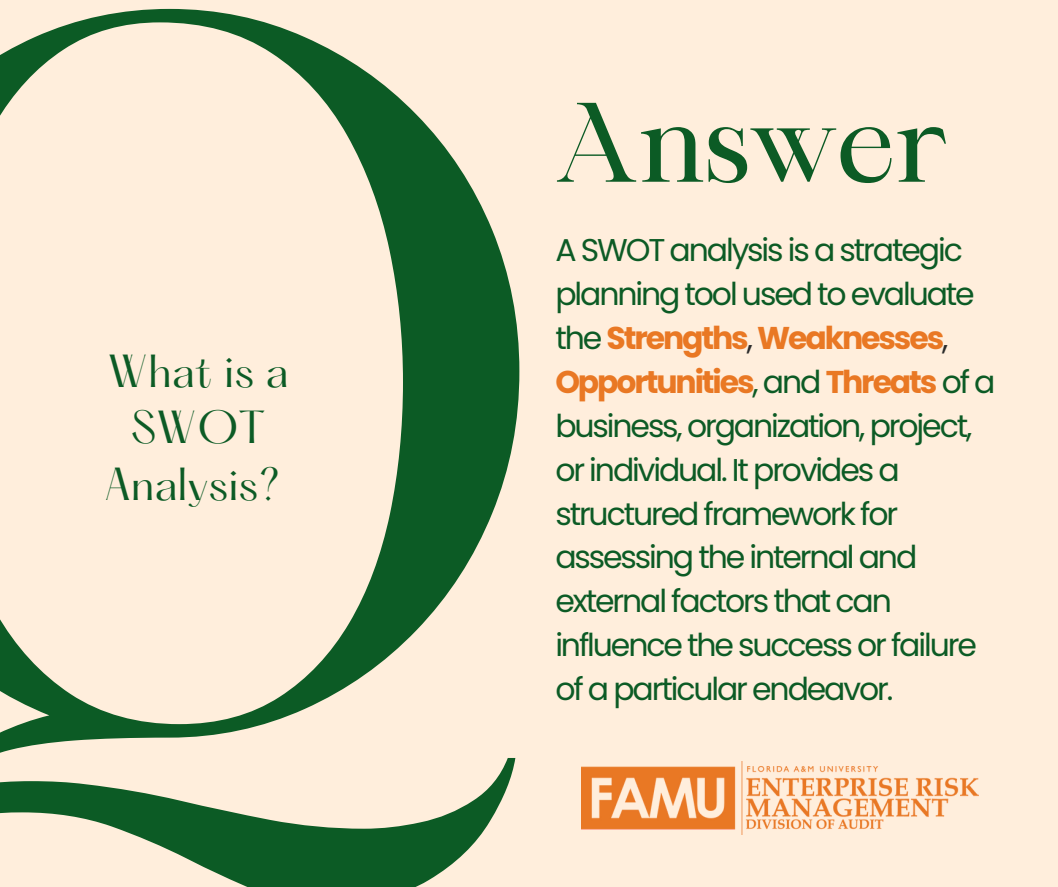
<style>
.page{position:relative;width:1058px;height:887px;background:#fff}
.page>*{position:absolute;margin:0;border:0;box-sizing:border-box;transform-origin:0 0}
.t1{font:968.55px "Maharlika";color:#0c5b25}
.t2{font:108.15px "Maharlika";color:#0c5b25}
.t3{font:40.5px/56.2px "Hatton";color:#0c5b25;text-align:center}
.t4{font:31.5px/43.8px "Poppins";letter-spacing:-.065em;color:#0c5b25}
.s1{font-weight:700;color:#e97824}
.s2{color:#2b2b2b}
</style>
<div class="page">
<div style="left:0;top:0;width:1058px;height:886px;background:#ffeedc"></div>
<img style="left:582px;top:761px;width:396px;height:73px">
<p class="t1" style="left:-226px;top:-15px;width:795px">Q</p>
<p class="t3" style="left:104px;top:347px;width:186px">What is a<br>SWOT<br>Analysis?</p>
<p class="t2" style="left:555px;top:99px;width:395px">Answer</p>
<p class="t4" style="left:555px;top:228px;width:442px">A SWOT analysis is a strategic planning tool used to evaluate the <span class="s1">Strengths</span><span class="s2">,</span> <span class="s1">Weaknesses</span><span class="s2">,<br></span><span class="s1">Opportunities</span>, and <span class="s1">Threats</span> of a business, organization, project, or individual. It provides a structured framework for assessing the internal and external factors that can influence the success or failure of a particular endeavor.</p>
</div>
